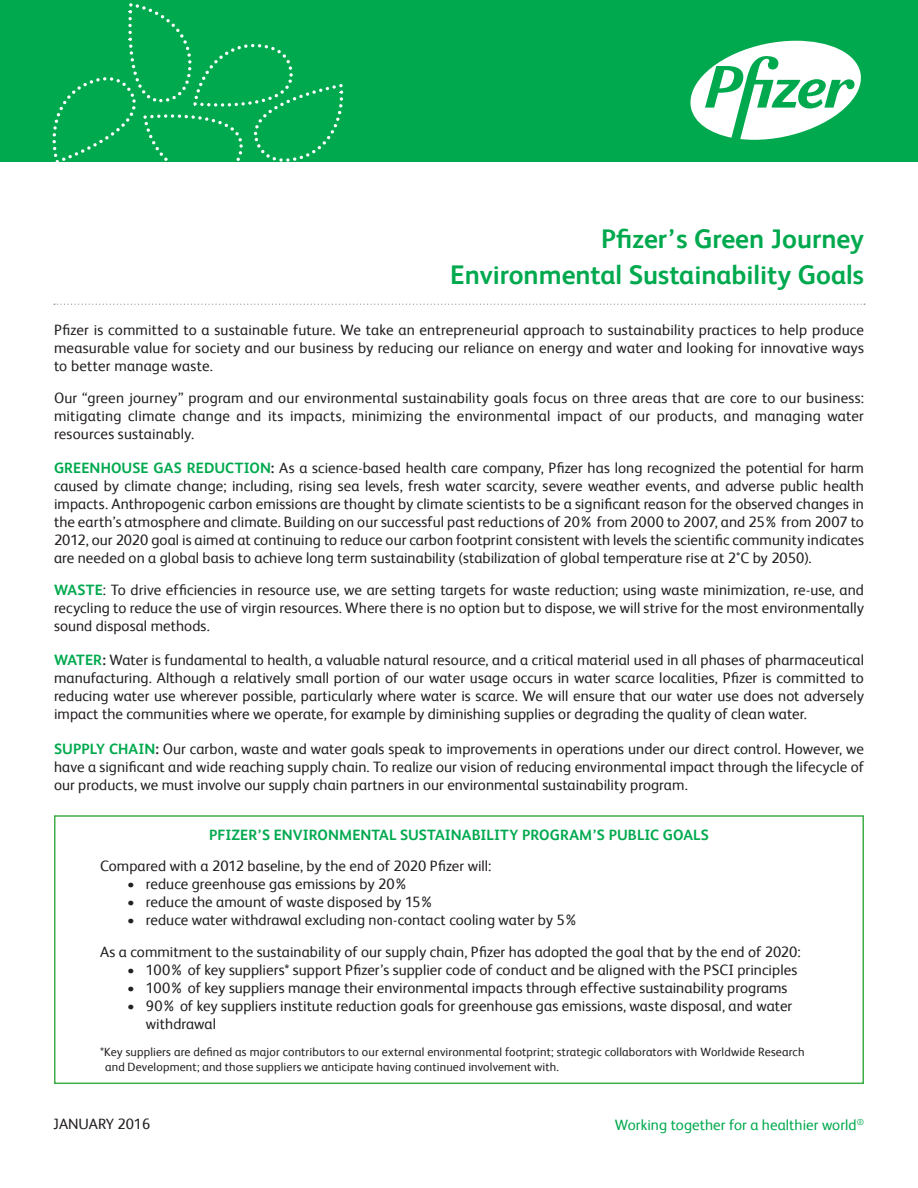
<style>
.page{position:relative;width:918px;height:1188px;background:#fff}
.page>*{position:absolute;margin:0;border:0;box-sizing:border-box;transform-origin:0 0}
.t1{font:700 27px "FS Albert";color:#00a94e}
.t2{font:15px/18px "FS Albert";letter-spacing:.005em;color:#231f20;text-align:justify}
.t3{font:700 15px "FS Albert";letter-spacing:.005em;color:#00a94e}
.t4{font:15px "FS Albert";letter-spacing:.005em;color:#00a94e}
.t5{font:12px/14.4px "FS Albert";letter-spacing:.015em;color:#231f20}
.s1{font-weight:700;color:#00a94e}
.s2{font-weight:700}
</style>
<div class="page">
<div style="left:0;top:0;width:918px;height:162px;background:#00a94e"></div>
<svg style="left:54px;top:304px;width:811px;height:1px"></svg>
<svg style="left:690px;top:41px;width:171px;height:99px"></svg>
<svg style="left:53px;top:3px;width:290px;height:159px"></svg>
<div style="left:54px;top:815px;width:810px;height:269px;border:2px solid #40ae49"></div>
<p class="t1" style="left:601px;top:220px;width:264px">Pfizer’s Green Journey</p>
<p class="t1" style="left:450px;top:256px;width:415px">Environmental Sustainability Goals</p>
<p class="t2" style="left:54px;top:321px;width:812px">Pfizer is committed to a sustainable future. We take an entrepreneurial approach to sustainability practices to help produce measurable value for society and our business by reducing our reliance on energy and water and looking for innovative ways to better manage waste.</p>
<p class="t2" style="left:54px;top:388px;width:812px">Our “green journey” program and our environmental sustainability goals focus on three areas that are core to our business: mitigating climate change and its impacts, minimizing the environmental impact of our products, and managing water resources sustainably.</p>
<p class="t2" style="left:54px;top:459px;width:812px"><span class="s1">GREENHOUSE GAS REDUCTION</span><span class="s2">:</span> As a science-based health care company, Pfizer has long recognized the potential for harm caused by climate change; including, rising sea levels, fresh water scarcity, severe weather events, and adverse public health impacts. Anthropogenic carbon emissions are thought by climate scientists to be a significant reason for the observed changes in the earth’s atmosphere and climate. Building on our successful past reductions of 20% from 2000 to 2007, and 25% from 2007 to 2012, our 2020 goal is aimed at continuing to reduce our carbon footprint consistent with levels the scientific community indicates are needed on a global basis to achieve long term sustainability (stabilization of global temperature rise at 2°C by 2050).</p>
<p class="t2" style="left:54px;top:580px;width:812px"><span class="s1">WASTE</span>: To drive efficiencies in resource use, we are setting targets for waste reduction; using waste minimization, re-use, and recycling to reduce the use of virgin resources. Where there is no option but to dispose, we will strive for the most environmentally sound disposal methods.</p>
<p class="t2" style="left:54px;top:651px;width:812px"><span class="s1">WATER</span><span class="s2">:</span> Water is fundamental to health, a valuable natural resource, and a critical material used in all phases of pharmaceutical manufacturing. Although a relatively small portion of our water usage occurs in water scarce localities, Pfizer is committed to reducing water use wherever possible, particularly where water is scarce. We will ensure that our water use does not adversely impact the communities where we operate, for example by diminishing supplies or degrading the quality of clean water.</p>
<p class="t2" style="left:54px;top:739px;width:812px"><span class="s1">SUPPLY CHAIN</span><span class="s2">:</span> Our carbon, waste and water goals speak to improvements in operations under our direct control. However, we have a significant and wide reaching supply chain. To realize our vision of reducing environmental impact through the lifecycle of our products, we must involve our supply chain partners in our environmental sustainability program.</p>
<p class="t3" style="left:209px;top:824px;width:501px">PFIZER’S ENVIRONMENTAL SUSTAINABILITY PROGRAM’S PUBLIC GOALS</p>
<p class="t2" style="left:100px;top:856px;width:393px">Compared with a 2012 baseline, by the end of 2020 Pfizer will:</p>
<p class="t2" style="left:127px;top:874px;width:283px">• reduce greenhouse gas emissions by 20%</p>
<p class="t2" style="left:127px;top:892px;width:309px">• reduce the amount of waste disposed by 15%</p>
<p class="t2" style="left:127px;top:910px;width:453px">• reduce water withdrawal excluding non-contact cooling water by 5%</p>
<p class="t2" style="left:100px;top:942px;width:702px">As a commitment to the sustainability of our supply chain, Pfizer has adopted the goal that by the end of 2020:</p>
<p class="t2" style="left:127px;top:960px;width:672px">• 100% of key suppliers* support Pfizer’s supplier code of conduct and be aligned with the PSCI principles</p>
<p class="t2" style="left:127px;top:978px;width:662px">• 100% of key suppliers manage their environmental impacts through effective sustainability programs</p>
<p class="t2" style="left:146px;top:996px;width:648px;text-indent:-19px">• 90% of key suppliers institute reduction goals for greenhouse gas emissions, waste disposal, and water withdrawal</p>
<p class="t5" style="left:105px;top:1045px;width:701px;text-indent:-5px">*Key suppliers are defined as major contributors to our external environmental footprint; strategic collaborators with Worldwide Research and Development; and those suppliers we anticipate having continued involvement with.</p>
<p class="t2" style="left:53px;top:1114px;width:99px">JANUARY 2016</p>
<p class="t4" style="left:615px;top:1115px;width:251px">Working together for a healthier world<sup>®</sup></p>
</div>
